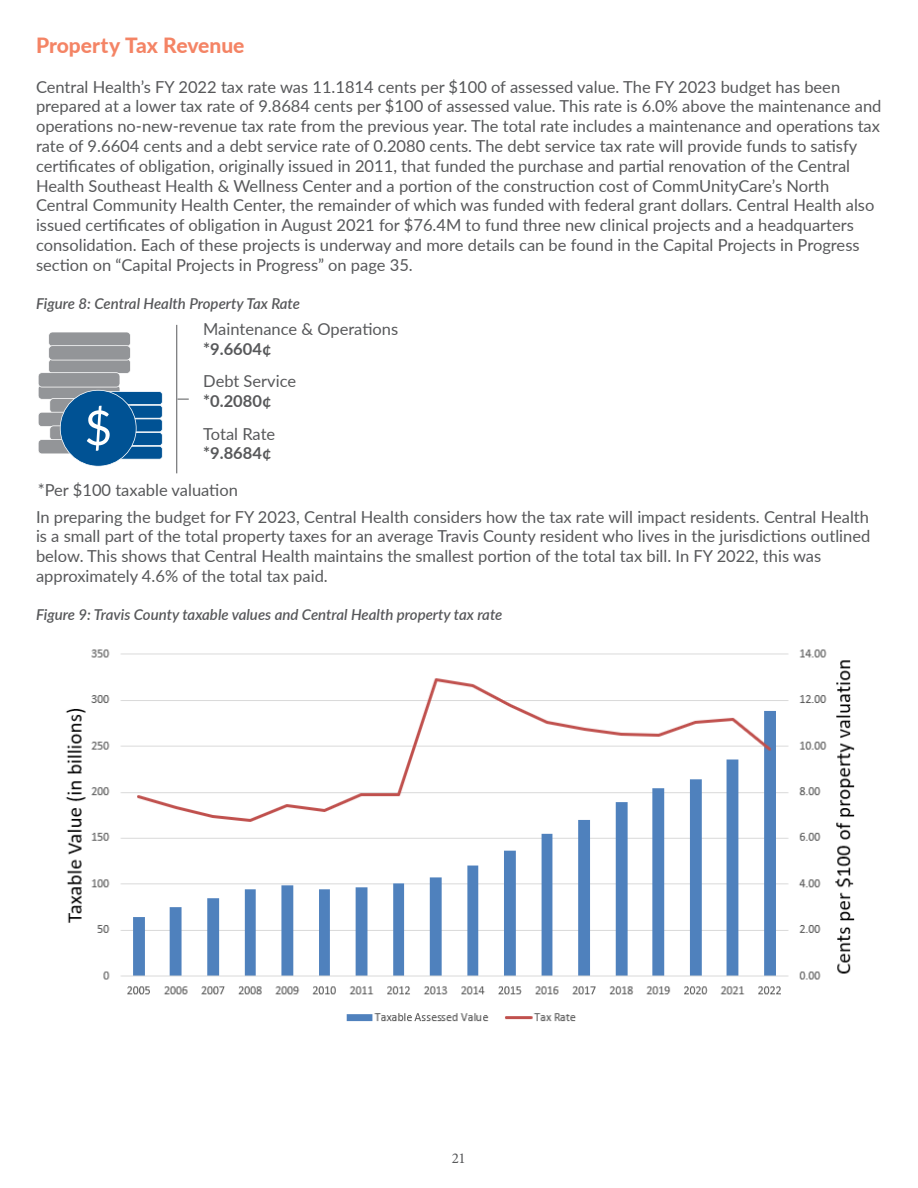
<style>
.page{position:relative;width:918px;height:1188px;background:#fff}
.page>*{position:absolute;margin:0;border:0;box-sizing:border-box;transform-origin:0 0}
.t1{font:800 21px "Lato";color:#f48465}
.Body_text{font:16.5px/19.8px "Lato";color:#57585a}
.Body_text-2{font:700 16.5px "Lato";color:#57585a}
.Figures_and_Tables{font:italic 600 15px "Lato";color:#57585a}
.t2{font:15px "Minion Pro";color:#57585a}
</style>
<div class="page">
<svg style="left:38px;top:332px;width:125px;height:135px"></svg>
<hr style="left:176px;top:325px;width:1px;height:148px;background:#57585a">
<img style="left:65px;top:649px;width:790px;height:373px">
<p class="t1" style="left:36px;top:30px;width:210px">Property Tax Revenue</p>
<p class="Body_text" style="left:36px;top:76px;width:847px">Central Health’s FY 2022 tax rate was 11.1814 cents per $100 of assessed value. The FY 2023 budget has been prepared at a lower tax rate of 9.8684 cents per $100 of assessed value. This rate is 6.0% above the maintenance and operations no-new-revenue tax rate from the previous year. The total rate includes a maintenance and operations tax rate of 9.6604 cents and a debt service rate of 0.2080 cents. The debt service tax rate will provide funds to satisfy certificates of obligation, originally issued in 2011, that funded the purchase and partial renovation of the Central Health Southeast Health &amp; Wellness Center and a portion of the construction cost of CommUnityCare’s North Central Community Health Center, the remainder of which was funded with federal grant dollars. Central Health also issued certificates of obligation in August 2021 for $76.4M to fund three new clinical projects and a headquarters consolidation. Each of these projects is underway and more details can be found in the Capital Projects in Progress section on “Capital Projects in Progress” on page 35.</p>
<p class="Figures_and_Tables" style="left:36px;top:292px;width:266px">Figure 8: Central Health Property Tax Rate</p>
<p class="Body_text" style="left:203px;top:319px;width:197px">Maintenance &amp; Operations</p>
<p class="Body_text-2" style="left:203px;top:337px;width:70px">*9.6604¢</p>
<p class="Body_text" style="left:203px;top:371px;width:94px">Debt Service</p>
<p class="Body_text-2" style="left:203px;top:389px;width:70px">*0.2080¢</p>
<p class="Body_text" style="left:203px;top:423px;width:74px">Total Rate</p>
<p class="Body_text-2" style="left:203px;top:441px;width:70px">*9.8684¢</p>
<p class="Body_text" style="left:38px;top:479px;width:202px">*Per $100 taxable valuation</p>
<p class="Body_text" style="left:36px;top:506px;width:836px">In preparing the budget for FY 2023, Central Health considers how the tax rate will impact residents. Central Health is a small part of the total property taxes for an average Travis County resident who lives in the jurisdictions outlined below. This shows that Central Health maintains the smallest portion of the total tax bill. In FY 2022, this was approximately 4.6% of the total tax paid.</p>
<p class="Figures_and_Tables" style="left:36px;top:604px;width:468px">Figure 9: Travis County taxable values and Central Health property tax rate</p>
<p class="t2" style="left:452px;top:1148px;width:15px">21</p>
</div>
